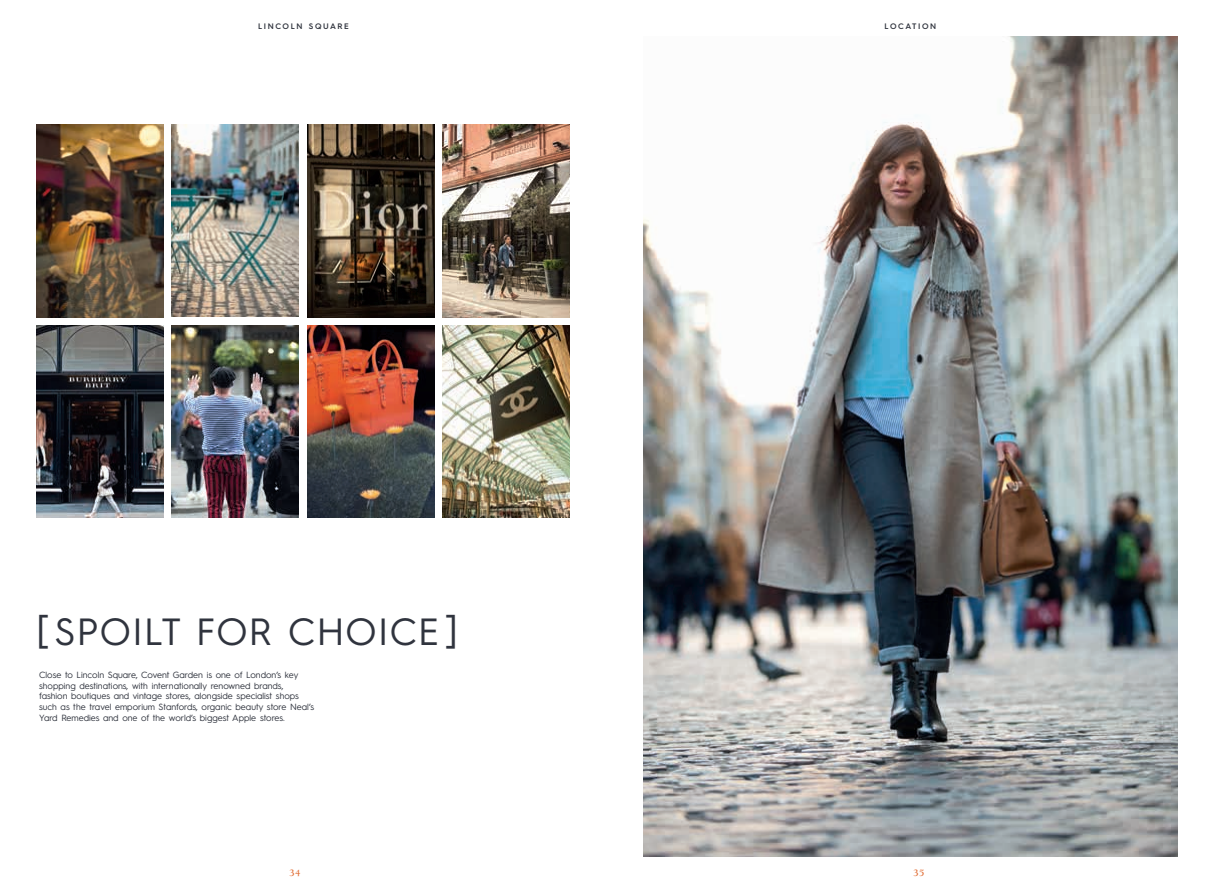
<style>
.page{position:relative;width:1214px;height:893px;background:#fff}
.page>*{position:absolute;margin:0;border:0;box-sizing:border-box;transform-origin:0 0}
.t1{font:38px "Hurme Geometric Sans 3";letter-spacing:.035em;color:#30343e}
.t2{font:700 10px "Berkeley Oldstyle IT Cby BT";color:#e27038}
.t3{font:9px/10.7px "Hurme Geometric Sans 3";color:#30343e}
.t4{font:600 8px "Hurme Geometric Sans 3";letter-spacing:.2em;color:#30343e}
</style>
<div class="page">
<img style="left:36px;top:326px;width:127px;height:191px">
<img style="left:307px;top:326px;width:127px;height:191px">
<img style="left:171px;top:326px;width:128px;height:191px">
<img style="left:443px;top:326px;width:127px;height:191px">
<img style="left:36px;top:125px;width:127px;height:192px">
<img style="left:307px;top:125px;width:127px;height:192px">
<img style="left:171px;top:125px;width:128px;height:192px">
<img style="left:443px;top:125px;width:127px;height:192px">
<img style="left:643px;top:36px;width:534px;height:821px">
<p class="t4" style="left:258px;top:21px;width:92px">LINCOLN SQUARE</p>
<p class="t4" style="left:884px;top:21px;width:53px">LOCATION</p>
<h1 class="t1" style="left:36px;top:605px;width:423px">[ SPOILT FOR CHOICE ]</h1>
<p class="t3" style="left:39px;top:669px;width:276px">Close to Lincoln Square, Covent Garden is one of London’s key shopping destinations, with internationally renowned brands,<br>fashion boutiques and vintage stores, alongside specialist shops such as the travel emporium Stanfords, organic beauty store Neal’s Yard Remedies and one of the world’s biggest Apple stores.</p>
<p class="t2" style="left:289px;top:866px;width:12px">34</p>
<p class="t2" style="left:913px;top:866px;width:12px">35</p>
</div>
